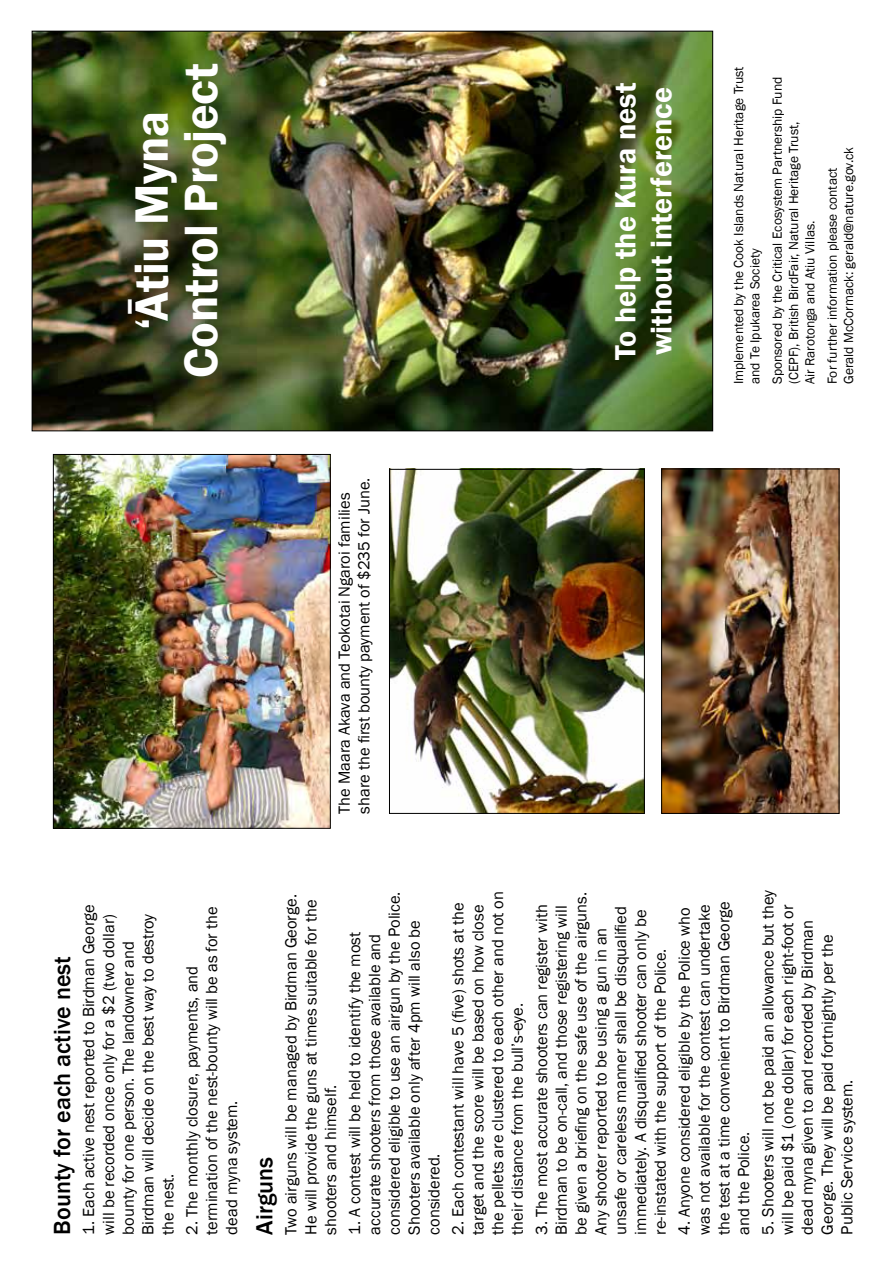
<style>
.page{position:relative;width:893px;height:1263px;background:#fff}
.page>*{position:absolute;margin:0;border:0;box-sizing:border-box;transform-origin:0 0}
.t1{font:600 48px/49.5px "Franklin Gothic";letter-spacing:-.005em;color:#fff;text-align:center}
.t2{font:600 30px/36px "Franklin Gothic";letter-spacing:-.005em;color:#fff}
.t3{font:500 24px "Franklin Gothic";color:#000}
.t4{font:16.5px/19.8px "Franklin Gothic";color:#000}
.t5{font:13.5px/16.2px "Franklin Gothic";color:#000}
</style>
<div class="page">
<img style="left:34px;top:33px;width:677px;height:396px">
<img style="left:55px;top:456px;width:273px;height:370px">
<div style="left:53px;top:454px;width:277px;height:374px;border:1px solid #000"></div>
<img style="left:391px;top:471px;width:252px;height:341px">
<div style="left:389px;top:469px;width:256px;height:345px;border:1px solid #000"></div>
<img style="left:663px;top:471px;width:174px;height:341px">
<div style="left:661px;top:469px;width:178px;height:345px;border:1px solid #000"></div>
<h1 class="t1" style="left:128px;top:378px;width:317px;rotate:-90deg">‘Ātiu Myna<br>Control Project</h1>
<h2 class="t2" style="left:608px;top:360px;width:278px;rotate:-90deg">To help the Kura nest without interference</h2>
<p class="t5" style="left:731px;top:384px;width:319px;rotate:-90deg">Implemented by the Cook Islands Natural Heritage Trust and Te Ipukarea Society</p>
<p class="t5" style="left:770px;top:384px;width:309px;rotate:-90deg">Sponsored by the Critical Ecosystem Partnership Fund (CEPF), British BirdFair, Natural Heritage Trust,<br>Air Rarotonga and Atiu Villas.</p>
<p class="t5" style="left:825px;top:384px;width:239px;rotate:-90deg">For further information please contact<br>Gerald McCormack: gerald@nature.gov.ck</p>
<p class="t4" style="left:335px;top:814px;width:338px;rotate:-90deg">The Maara Akava and Teokotai Ngaroi families share the first bounty payment of $235 for June.</p>
<h3 class="t3" style="left:47px;top:1234px;width:280px;rotate:-90deg">Bounty for each active nest</h3>
<p class="t4" style="left:79px;top:1234px;width:332px;rotate:-90deg">1. Each active nest reported to Birdman George will be recorded once only for a $2 (two dollar) bounty for one person. The landowner and Birdman will decide on the best way to destroy the nest.</p>
<p class="t4" style="left:182px;top:1234px;width:330px;rotate:-90deg">2. The monthly closure, payments, and termination of the nest-bounty will be as for the dead myna system.</p>
<h3 class="t3" style="left:250px;top:1234px;width:79px;rotate:-90deg">Airguns</h3>
<p class="t4" style="left:282px;top:1234px;width:342px;rotate:-90deg">Two airguns will be managed by Birdman George.<br>He will provide the guns at times suitable for the shooters and himself.</p>
<p class="t4" style="left:345px;top:1234px;width:345px;rotate:-90deg">1. A contest will be held to identify the most accurate shooters from those available and considered eligible to use an airgun by the Police.<br>Shooters available only after 4pm will also be considered.</p>
<p class="t4" style="left:448px;top:1234px;width:345px;rotate:-90deg">2. Each contestant will have 5 (five) shots at the target and the score will be based on how close the pellets are clustered to each other and not on their distance from the bull’s-eye.</p>
<p class="t4" style="left:532px;top:1234px;width:344px;rotate:-90deg">3. The most accurate shooters can register with Birdman to be on-call, and those registering will be given a briefing on the safe use of the airguns.<br>Any shooter reported to be using a gun in an unsafe or careless manner shall be disqualified immediately. A disqualified shooter can only be re-instated with the support of the Police.</p>
<p class="t4" style="left:675px;top:1234px;width:335px;rotate:-90deg">4. Anyone considered eligible by the Police who was not available for the contest can undertake the test at a time convenient to Birdman George and the Police.</p>
<p class="t4" style="left:758px;top:1234px;width:346px;rotate:-90deg">5. Shooters will not be paid an allowance but they will be paid $1 (one dollar) for each right-foot or dead myna given to and recorded by Birdman George. They will be paid fortnightly per the Public Service system.</p>
</div>
